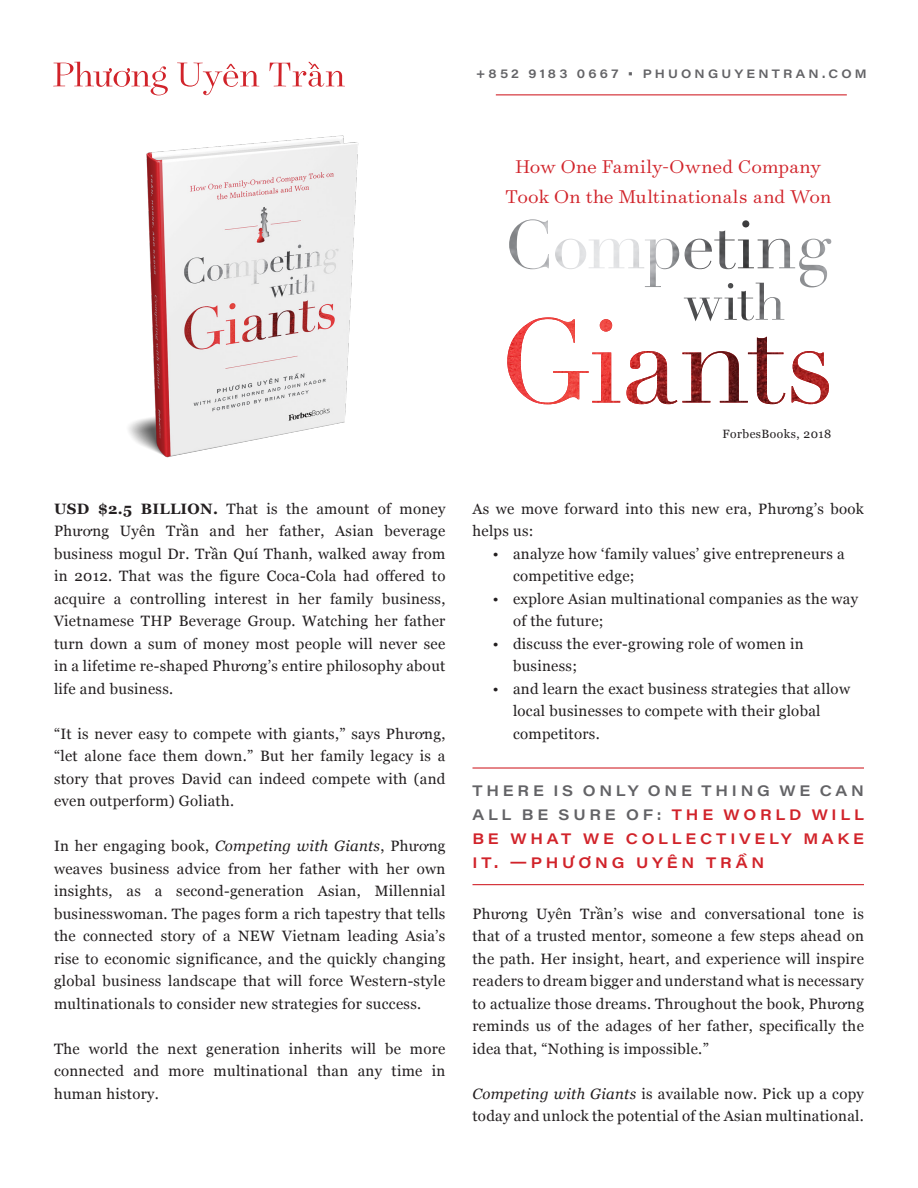
<style>
.page{position:relative;width:918px;height:1188px;background:#fff}
.page>*{position:absolute;margin:0;border:0;box-sizing:border-box;transform-origin:0 0}
.t1{font:21px/30px "Surveyor HTF Text Roman";letter-spacing:.005em;color:#d1232a;text-align:center}
.t2{font:15px/22.5px "Georgia";letter-spacing:.02em;color:#231f20}
.BodyCopy{font:600 15px/24px "Acumin Pro Wide";letter-spacing:.25em;color:#d1232a;text-align:justify}
.t3{font:600 12px "Acumin Pro Wide";letter-spacing:.265em;color:#636366}
.t4{font:12px "Georgia";letter-spacing:.04em;color:#231f20}
.s1{font-weight:700}
.s2{font-style:italic}
.s3{color:#636366}
</style>
<div class="page">
<svg style="left:177px;top:63px;width:82px;height:32px"></svg>
<svg style="left:53px;top:62px;width:115px;height:33px"></svg>
<svg style="left:270px;top:62px;width:75px;height:25px"></svg>
<hr style="left:496px;top:94px;width:351px;height:1px;background:#d1232a">
<img style="left:128px;top:135px;width:231px;height:323px">
<svg style="left:507px;top:238px;width:324px;height:166px"></svg>
<img style="left:509px;top:219px;width:318px;height:68px">
<hr style="left:472px;top:884px;width:392px;height:1px;background:#d1232a">
<hr style="left:472px;top:767px;width:392px;height:2px;background:#d1232a">
<p class="t3" style="left:476px;top:65px;width:393px">+852 9183 0667 • PHUONGUYENTRAN.COM</p>
<p class="t1" style="left:505px;top:152px;width:327px">How One Family-Owned Company<br>Took On the Multinationals and Won</p>
<p class="t2" style="left:54px;top:497px;width:393px;text-align:justify"><span class="s1">USD $2.5 BILLION.</span> That is the amount of money Phương Uyên Trần and her father, Asian beverage business mogul Dr. Trần Quí Thanh, walked away from in 2012. That was the figure Coca-Cola had offered to acquire a controlling interest in her family business, Vietnamese THP Beverage Group. Watching her father turn down a sum of money most people will never see in a lifetime re-shaped Phương’s entire philosophy about life and business.</p>
<p class="t2" style="left:54px;top:722px;width:393px;text-align:justify">“It is never easy to compete with giants,” says Phương, “let alone face them down.” But her family legacy is a story that proves David can indeed compete with (and even outperform) Goliath.</p>
<p class="t2" style="left:54px;top:834px;width:393px;text-align:justify">In her engaging book, <span class="s2">Competing with Giants</span>, Phương weaves business advice from her father with her own insights, as a second-generation Asian, Millennial businesswoman. The pages form a rich tapestry that tells the connected story of a NEW Vietnam leading Asia’s rise to economic significance, and the quickly changing global business landscape that will force Western-style multinationals to consider new strategies for success.</p>
<p class="t2" style="left:54px;top:1037px;width:393px;text-align:justify">The world the next generation inherits will be more connected and more multinational than any time in human history.</p>
<p class="t4" style="left:722px;top:425px;width:110px">ForbesBooks, 2018</p>
<p class="t2" style="left:472px;top:497px;width:393px">As we move forward into this new era, Phương’s book helps us:</p>
<p class="t2" style="left:513px;top:542px;width:333px;text-indent:-20px">• analyze how ‘family values’ give entrepreneurs a competitive edge;</p>
<p class="t2" style="left:513px;top:587px;width:347px;text-indent:-20px">• explore Asian multinational companies as the way of the future;</p>
<p class="t2" style="left:513px;top:632px;width:292px;text-indent:-20px">• discuss the ever-growing role of women in business;</p>
<p class="t2" style="left:513px;top:677px;width:339px;text-indent:-20px">• and learn the exact business strategies that allow local businesses to compete with their global competitors.</p>
<p class="BodyCopy" style="left:472px;top:778px;width:393px"><span class="s3">THERE IS ONLY ONE THING WE CAN ALL BE SURE OF:</span> THE WORLD WILL BE WHAT WE COLLECTIVELY MAKE IT. —PHƯƠNG UYÊN TRẦN</p>
<p class="t2" style="left:472px;top:902px;width:393px;text-align:justify">Phương Uyên Trần’s wise and conversational tone is that of a trusted mentor, someone a few steps ahead on the path. Her insight, heart, and experience will inspire readers to dream bigger and understand what is necessary to actualize those dreams. Throughout the book, Phương reminds us of the adages of her father, specifically the idea that, “Nothing is impossible.”</p>
<p class="t2" style="left:472px;top:1082px;width:393px"><span class="s2">Competing with Giants</span> is available now. Pick up a copy today and unlock the potential of the Asian multinational.</p>
</div>
